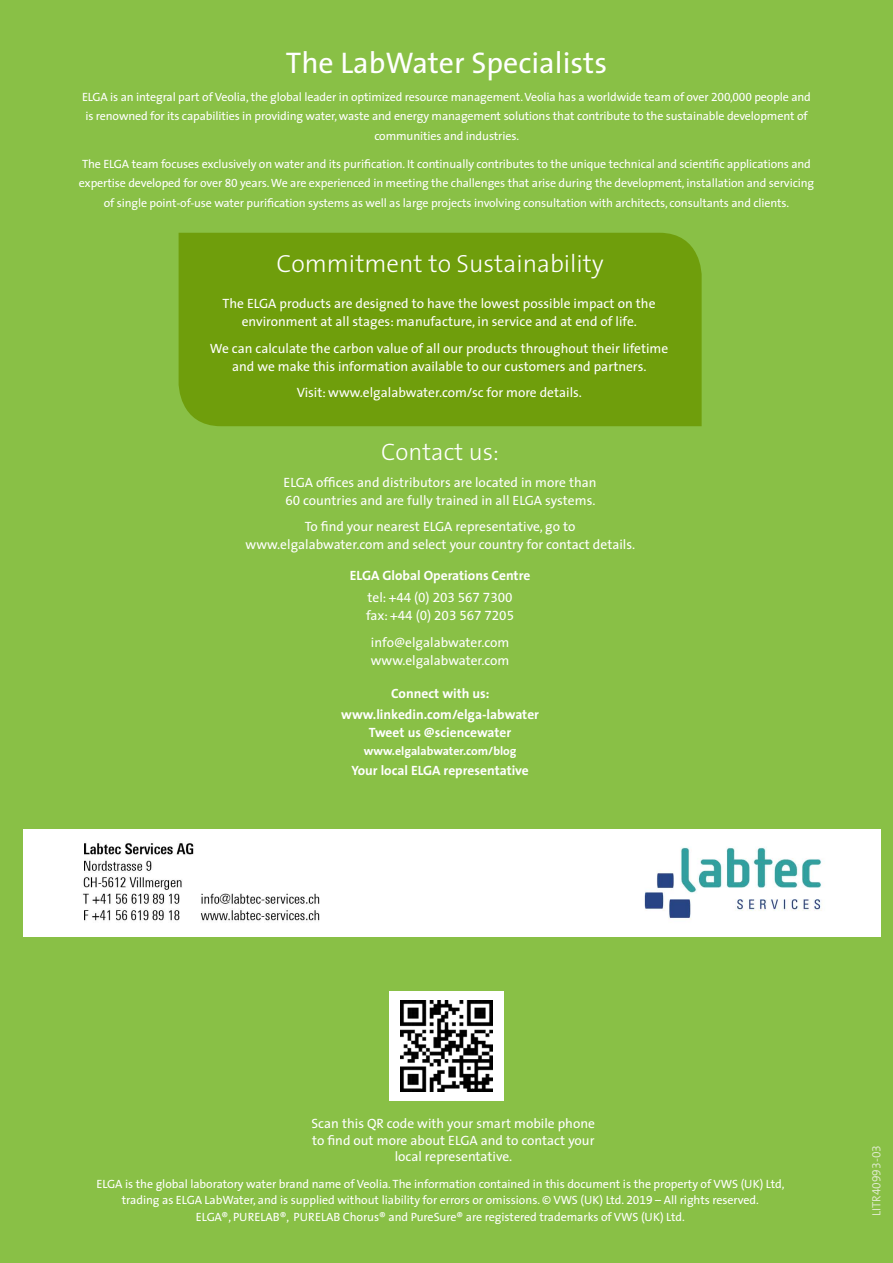
<style>
.page{position:relative;width:893px;height:1263px;background:#89c046}
.page>*{position:absolute;margin:0;border:0;box-sizing:border-box;transform-origin:0 0}
.t1{font:30px "The Sans CPQ";color:#fff}
.t2{font:300 24.9px "The Sans";color:#fff}
.t3{font:300 24px "The Sans";color:#fff}
.t4{font:13.5px/18px "The Sans CPQ";color:#fff;text-align:center}
.t5{font:13.5px/20.7px "The Sans CPQ Bold";color:#fff;text-align:center}
.t6{font:12px/19.5px "The Sans CPQ";letter-spacing:-.01em;color:#fff;text-align:center}
.t7{font:12px "The Sans CPQ Bold";color:#fff}
.t8{font:300 12px "The Sans CPQ Semi";color:#e4edd5}
</style>
<div class="page">
<div style="left:179px;top:233px;width:523px;height:193px;background:#6f9e0c"></div>
<div style="left:389px;top:991px;width:115px;height:110px;background:#fff"></div>
<img style="left:401px;top:1000px;width:91px;height:92px">
<img style="left:23px;top:830px;width:857px;height:107px">
<h1 class="t1" style="left:286px;top:38px;width:323px">The LabWater Specialists</h1>
<p class="t6" style="left:82px;top:87px;width:730px">ELGA is an integral part of Veolia, the global leader in optimized resource management. Veolia has a worldwide team of over 200,000 people and is renowned for its capabilities in providing water, waste and energy management solutions that contribute to the sustainable development of communities and industries.</p>
<p class="t6" style="left:79px;top:154px;width:737px">The ELGA team focuses exclusively on water and its purification. It continually contributes to the unique technical and scientific applications and expertise developed for over 80 years. We are experienced in meeting the challenges that arise during the development, installation and servicing of single point-of-use water purification systems as well as large projects involving consultation with architects, consultants and clients.</p>
<h2 class="t2" style="left:277px;top:243px;width:329px">Commitment to Sustainability</h2>
<p class="t4" style="left:223px;top:294px;width:434px">The ELGA products are designed to have the lowest possible impact on the environment at all stages: manufacture, in service and at end of life.</p>
<p class="t4" style="left:210px;top:339px;width:460px">We can calculate the carbon value of all our products throughout their lifetime and we make this information available to our customers and partners.</p>
<p class="t4" style="left:297px;top:383px;width:287px">Visit: www.elgalabwater.com/sc for more details.</p>
<h3 class="t3" style="left:381px;top:432px;width:119px">Contact us:</h3>
<p class="t4" style="left:284px;top:473px;width:315px;text-align:left">ELGA offices and distributors are located in more than<br>60 countries and are fully trained in all ELGA systems.</p>
<p class="t4" style="left:246px;top:517px;width:391px">To find your nearest ELGA representative, go to www.elgalabwater.com and select your country for contact details.</p>
<p class="t5" style="left:350px;top:565px;width:182px">ELGA Global Operations Centre</p>
<p class="t4" style="left:366px;top:588px;width:150px;text-align:left">tel: +44 (0) 203 567 7300 fax: +44 (0) 203 567 7205</p>
<p class="t4" style="left:371px;top:633px;width:140px;text-align:left">info@elgalabwater.com www.elgalabwater.com</p>
<p class="t5" style="left:341px;top:683px;width:199px">Connect with us: www.linkedin.com/elga-labwater</p>
<p class="t5" style="left:369px;top:721px;width:144px">Tweet us @sciencewater</p>
<p class="t7" style="left:364px;top:740px;width:154px">www.elgalabwater.com/blog</p>
<p class="t5" style="left:351px;top:760px;width:179px">Your local ELGA representative</p>
<p class="t4" style="left:311px;top:1115px;width:285px;line-height:16.5px">Scan this QR code with your smart mobile phone to find out more about ELGA and to contact your local representative.</p>
<p class="t6" style="left:96px;top:1175px;width:690px;line-height:16.5px">ELGA is the global laboratory water brand name of Veolia. The information contained in this document is the property of VWS (UK) Ltd, trading as ELGA LabWater, and is supplied without liability for errors or omissions. © VWS (UK) Ltd. 2019 – All rights reserved.<br>ELGA®, PURELAB®, PURELAB Chorus® and PureSure® are registered trademarks of VWS (UK) Ltd.</p>
<p class="t8" style="left:870px;top:1216px;width:73px;rotate:-90deg">LITR40993-03</p>
</div>
